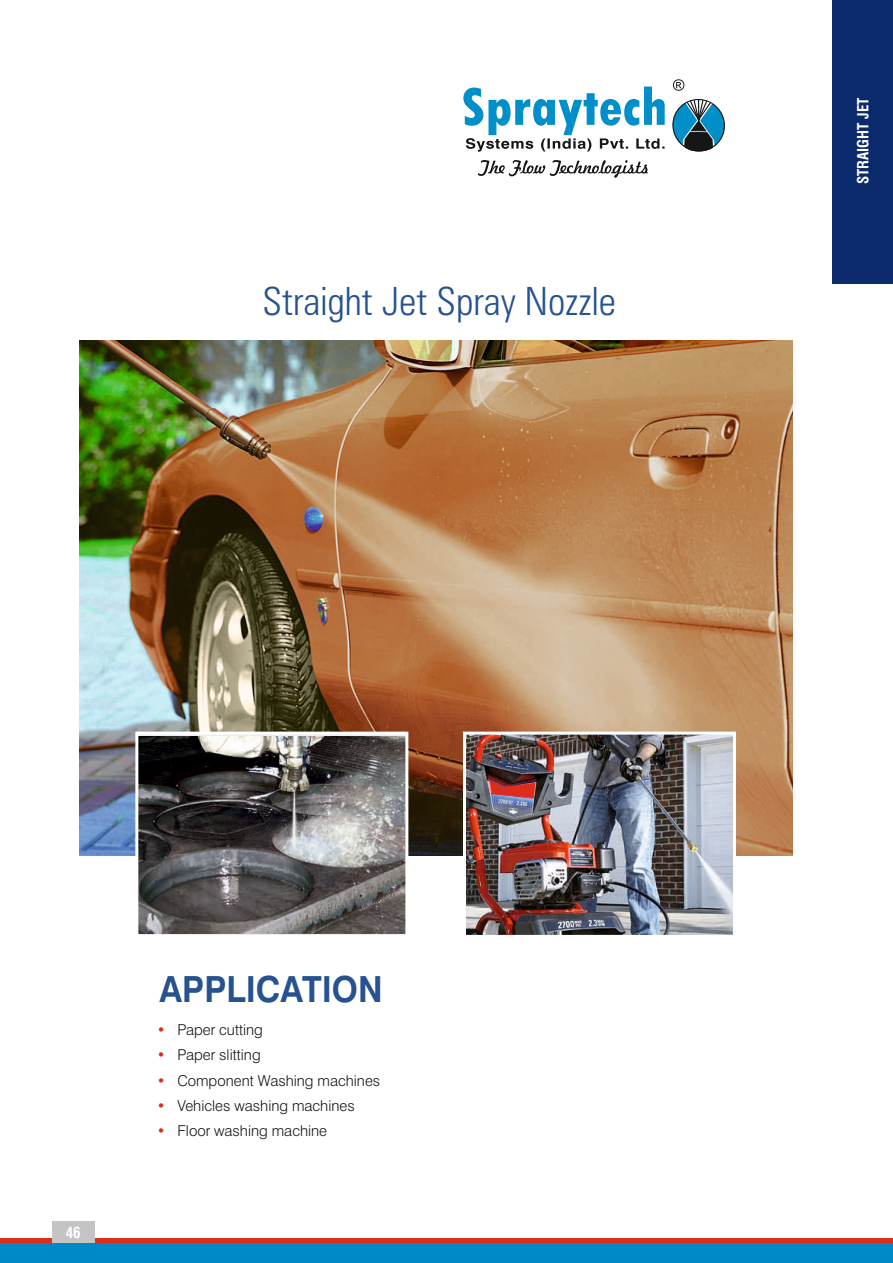
<style>
.page{position:relative;width:893px;height:1263px;background:#fff}
.page>*{position:absolute;margin:0;border:0;box-sizing:border-box;transform-origin:0 0}
.t1{font:300 condensed 39px "Zurich BT";color:#26528f}
.t2{font:700 36px "Swiss 721 BT";color:#26528f;scale:.92 1}
.t3{font:300 15px "Swiss 721 BT";color:#151616}
.t4{font:700 condensed 15px "Swiss 721 BT";color:#fff}
.s1{color:#dd2b1c}
</style>
<div class="page">
<div style="left:833px;top:0;width:60px;height:283px;background:#0b2a6c"></div>
<img style="left:79px;top:340px;width:713px;height:515px">
<img style="left:139px;top:736px;width:265px;height:197px">
<div style="left:135px;top:732px;width:273px;height:206px;border:3px solid #fff"></div>
<img style="left:467px;top:736px;width:265px;height:198px">
<div style="left:463px;top:732px;width:273px;height:206px;border:3px solid #fff"></div>
<svg style="left:490px;top:781px;width:45px;height:17px"></svg>
<svg style="left:478px;top:160px;width:170px;height:18px"></svg>
<svg style="left:463px;top:87px;width:202px;height:65px"></svg>
<svg style="left:672px;top:99px;width:53px;height:53px"></svg>
<svg style="left:681px;top:99px;width:35px;height:53px"></svg>
<svg style="left:673px;top:79px;width:11px;height:12px"></svg>
<div style="left:0;top:1243px;width:893px;height:20px;background:#008ac5"></div>
<div style="left:0;top:1238px;width:893px;height:5px;background:#dd2b1c"></div>
<div style="left:52px;top:1222px;width:43px;height:21px;background:#c4c4c5"></div>
<h1 class="t1" style="left:263px;top:285px;width:355px">Straight Jet Spray Nozzle</h1>
<p class="t4" style="left:857px;top:184px;width:88px;rotate:-90deg">STRAIGHT JET</p>
<p class="t4" style="left:66px;top:1226px;width:16px">46</p>
<h2 class="t2" style="left:160px;top:975px;width:244px">APPLICATION</h2>
<p class="t3" style="left:157px;top:1024px;width:108px"><span class="s1">•</span> Paper cutting</p>
<p class="t3" style="left:157px;top:1049px;width:105px"><span class="s1">•</span> Paper slitting</p>
<p class="t3" style="left:157px;top:1074px;width:225px"><span class="s1">•</span> Component Washing machines</p>
<p class="t3" style="left:157px;top:1099px;width:200px"><span class="s1">•</span> Vehicles washing machines</p>
<p class="t3" style="left:157px;top:1124px;width:172px"><span class="s1">•</span> Floor washing machine</p>
</div>
